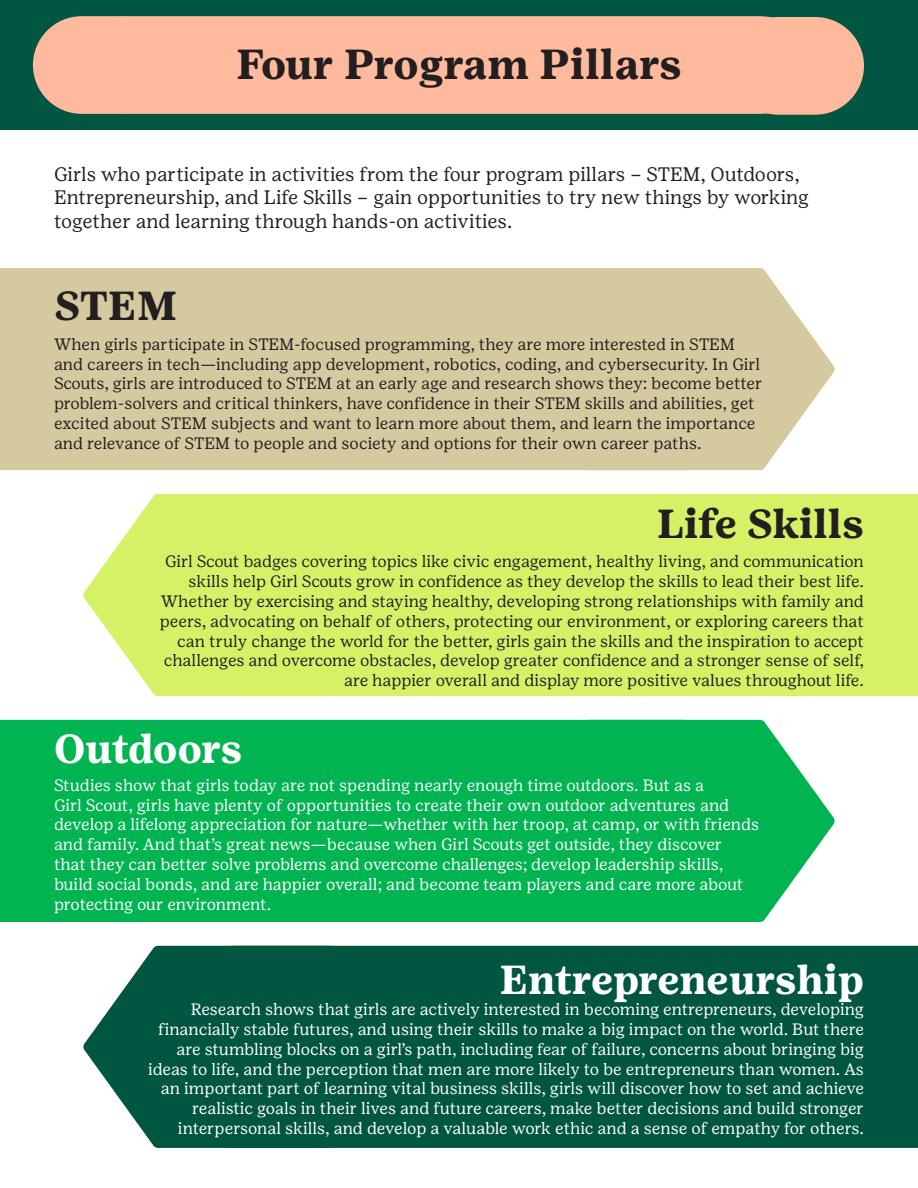
<style>
.page{position:relative;width:918px;height:1188px;background:#fff}
.page>*{position:absolute;margin:0;border:0;box-sizing:border-box;transform-origin:0 0}
.t1{font:700 45px "Girl Scout Text";color:#231f20}
.t2{font:700 42px "Girl Scout Text";color:#231f20}
.t3{font:700 40.5px "Girl Scout Text";letter-spacing:-.005em;color:#fff}
.t4{font:700 40.5px "Girl Scout Text";color:#231f20}
.t5{font:19.5px/23.4px "Girl Scout Text";color:#231f20}
.t6{font:16.5px/19.8px "Girl Scout Text";color:#fff}
.t7{font:16.5px/19.8px "Girl Scout Text";color:#231f20}
</style>
<div class="page">
<svg style="left:703px;top:268px;width:132px;height:202px;fill:#d5ca9f"></svg>
<div style="left:0;top:268px;width:703px;height:202px;background:#d5ca9f"></div>
<svg style="left:703px;top:720px;width:132px;height:202px;fill:#00b451"></svg>
<div style="left:0;top:720px;width:703px;height:202px;background:#00b451"></div>
<svg style="left:83px;top:494px;width:132px;height:202px;fill:#d5f267"></svg>
<div style="left:215px;top:494px;width:703px;height:202px;background:#d5f267"></div>
<svg style="left:83px;top:946px;width:132px;height:202px;fill:#005640"></svg>
<div style="left:215px;top:946px;width:703px;height:202px;background:#005640"></div>
<div style="left:0;top:0;width:918px;height:130px;background:#005640"></div>
<div style="left:33px;top:16px;width:134px;height:98px;background:#ffb99d;border-radius:49px"></div>
<div style="left:110px;top:16px;width:662px;height:98px;background:#ffb99d"></div>
<div style="left:730px;top:17px;width:134px;height:98px;background:#ffb99d;border-radius:49px"></div>
<p class="t2" style="left:236px;top:39px;width:447px">Four Program Pillars</p>
<p class="t1" style="left:220px;top:53px;width:479px">Four Program Pillars</p>
<p class="t5" style="left:54px;top:162px;width:756px">Girls who participate in activities from the four program pillars – STEM, Outdoors,<br>Entrepreneurship, and Life Skills – gain opportunities to try new things by working together and learning through hands-on activities.</p>
<p class="t4" style="left:54px;top:282px;width:125px">STEM</p>
<p class="t7" style="left:54px;top:334px;width:710px">When girls participate in STEM-focused programming, they are more interested in STEM and careers in tech—including app development, robotics, coding, and cybersecurity. In Girl Scouts, girls are introduced to STEM at an early age and research shows they: become better problem-solvers and critical thinkers, have confidence in their STEM skills and abilities, get excited about STEM subjects and want to learn more about them, and learn the importance and relevance of STEM to people and society and options for their own career paths.</p>
<p class="t4" style="left:657px;top:499px;width:209px">Life Skills</p>
<p class="t7" style="left:160px;top:551px;width:706px;text-align:right">Girl Scout badges covering topics like civic engagement, healthy living, and communication skills help Girl Scouts grow in confidence as they develop the skills to lead their best life.<br>Whether by exercising and staying healthy, developing strong relationships with family and peers, advocating on behalf of others, protecting our environment, or exploring careers that can truly change the world for the better, girls gain the skills and the inspiration to accept challenges and overcome obstacles, develop greater confidence and a stronger sense of self, are happier overall and display more positive values throughout life.</p>
<p class="t3" style="left:54px;top:724px;width:190px">Outdoors</p>
<p class="t6" style="left:54px;top:775px;width:707px">Studies show that girls today are not spending nearly enough time outdoors. But as a<br>Girl Scout, girls have plenty of opportunities to create their own outdoor adventures and develop a lifelong appreciation for nature—whether with her troop, at camp, or with friends and family. And that’s great news—because when Girl Scouts get outside, they discover<br>that they can better solve problems and overcome challenges; develop leadership skills, build social bonds, and are happier overall; and become team players and care more about protecting our environment.</p>
<p class="t3" style="left:499px;top:955px;width:366px">Entrepreneurship</p>
<p class="t6" style="left:148px;top:999px;width:717px;text-align:right">Research shows that girls are actively interested in becoming entrepreneurs, developing financially stable futures, and using their skills to make a big impact on the world. But there are stumbling blocks on a girl’s path, including fear of failure, concerns about bringing big ideas to life, and the perception that men are more likely to be entrepreneurs than women. As an important part of learning vital business skills, girls will discover how to set and achieve realistic goals in their lives and future careers, make better decisions and build stronger interpersonal skills, and develop a valuable work ethic and a sense of empathy for others.</p>
</div>
